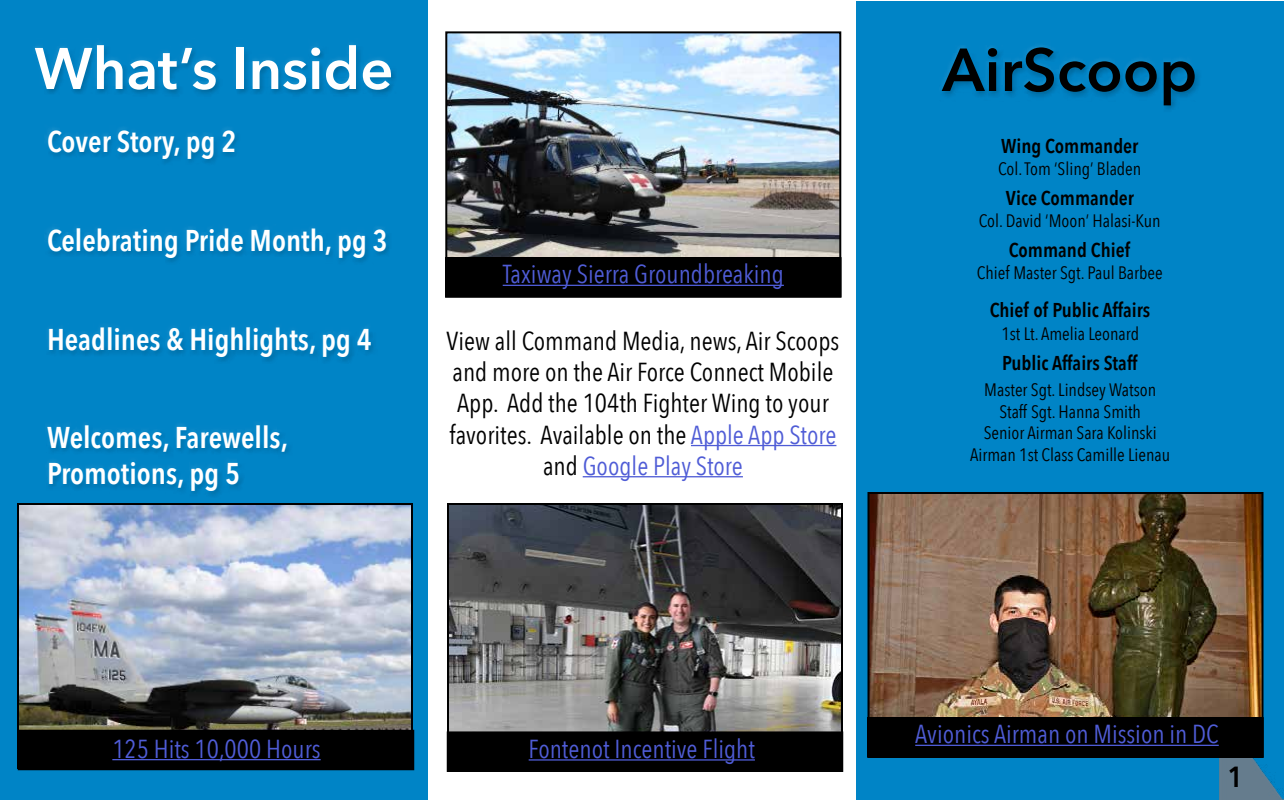
<style>
.page{position:relative;width:1284px;height:800px;background:#fff}
.page>*{position:absolute;margin:0;border:0;box-sizing:border-box;transform-origin:0 0}
.t1{font:600 60px "Avenir Next";color:#000}
.t2{font:600 58px "Avenir Next";color:#fff}
.t3{font:600 30px/36px "Avenir Next Condensed";color:#fff}
.t4{font:600 29px "Avenir Next Condensed";color:#000}
.t5{font:26px/31.2px "Avenir Next Condensed";color:#000;text-align:center}
.t6{font:26px "Avenir Next Condensed";color:#4f5cd6}
.t7{font:600 20px "Avenir Next Condensed";color:#000}
.t8{font:18px/21.6px "Avenir Next Condensed";color:#000;text-align:center}
.s1{color:#4f5cd6}
</style>
<div class="page">
<div style="left:856px;top:1px;width:428px;height:799px;background:#0084c6"></div>
<div style="left:0;top:0;width:428px;height:800px;background:#0084c6"></div>
<div style="left:41px;top:43px;width:357px;height:54px;background:#000;opacity:.75"></div>
<div style="left:938px;top:47px;width:264px;height:65px;background:#000;opacity:.75"></div>
<img style="left:20px;top:506px;width:390px;height:224px">
<div style="left:17px;top:503px;width:396px;height:266px;border:2px solid #000"></div>
<div style="left:46px;top:130px;width:195px;height:36px;background:#000;opacity:.75"></div>
<div style="left:45px;top:226px;width:348px;height:39px;background:#000;opacity:.75"></div>
<div style="left:45px;top:423px;width:248px;height:75px;background:#000;opacity:.75"></div>
<div style="left:45px;top:325px;width:333px;height:39px;background:#000;opacity:.75"></div>
<img style="left:1220px;top:758px;width:64px;height:42px">
<img style="left:871px;top:495px;width:390px;height:222px">
<div style="left:868px;top:492px;width:396px;height:266px;border:2px solid #000"></div>
<hr style="left:691px;top:445px;width:145px;height:1px;background:#4f5cd6">
<hr style="left:583px;top:476px;width:160px;height:1px;background:#4f5cd6">
<img style="left:448px;top:34px;width:390px;height:223px">
<div style="left:445px;top:31px;width:396px;height:266px;border:2px solid #000"></div>
<img style="left:450px;top:506px;width:390px;height:226px">
<div style="left:447px;top:503px;width:396px;height:266px;border:2px solid #000"></div>
<div style="left:447px;top:732px;width:396px;height:39px;background:#000"></div>
<div style="left:447px;top:732px;width:396px;height:40px;border:1px solid #000"></div>
<div style="left:446px;top:258px;width:395px;height:39px;background:#000"></div>
<div style="left:445px;top:257px;width:396px;height:40px;border:1px solid #000"></div>
<hr style="left:503px;top:285px;width:281px;height:1px;background:#4f5cd6">
<hr style="left:529px;top:759px;width:226px;height:2px;background:#4f5cd6">
<div style="left:18px;top:730px;width:396px;height:40px;background:#000"></div>
<hr style="left:112px;top:759px;width:209px;height:1px;background:#4f5cd6">
<div style="left:868px;top:718px;width:395px;height:39px;background:#000"></div>
<div style="left:868px;top:717px;width:396px;height:40px;border:1px solid #000"></div>
<hr style="left:915px;top:745px;width:304px;height:1px;background:#4f5cd6">
<h2 class="t2" style="left:34px;top:19px;width:361px">What’s Inside</h2>
<h1 class="t1" style="left:942px;top:19px;width:257px">AirScoop</h1>
<p class="t7" style="left:1001px;top:128px;width:139px">Wing Commander</p>
<p class="t7" style="left:1006px;top:181px;width:130px">Vice Commander</p>
<p class="t7" style="left:1009px;top:232px;width:123px">Command Chief</p>
<h3 class="t3" style="left:47px;top:122px;width:191px">Cover Story, pg 2</h3>
<p class="t8" style="left:998px;top:157px;width:145px">Col. Tom ‘Sling’ Bladen</p>
<p class="t8" style="left:979px;top:209px;width:183px">Col. David ‘Moon’ Halasi-Kun</p>
<p class="t8" style="left:977px;top:261px;width:187px">Chief Master Sgt. Paul Barbee</p>
<h3 class="t3" style="left:47px;top:221px;width:342px">Celebrating Pride Month, pg 3</h3>
<h3 class="t6" style="left:503px;top:252px;width:283px">Taxiway Sierra Groundbreaking</h3>
<h3 class="t3" style="left:47px;top:321px;width:326px">Headlines &amp; Highlights, pg 4</h3>
<h3 class="t3" style="left:47px;top:419px;width:243px">Welcomes, Farewells,<br>Promotions, pg 5</h3>
<h3 class="t5" style="left:447px;top:324px;width:394px">View all Command Media, news, Air Scoops and more on the Air Force Connect Mobile App. Add the 104th Fighter Wing to your favorites. Available on the <span class="s1">Apple App Store </span>and <span class="s1">Google Play Store</span></h3>
<p class="t7" style="left:990px;top:293px;width:162px">Chief of Public Affairs</p>
<p class="t7" style="left:1002px;top:346px;width:137px">Public Affairs Staff</p>
<p class="t8" style="left:1001px;top:322px;width:139px">1st Lt. Amelia Leonard</p>
<p class="t8" style="left:970px;top:378px;width:202px">Master Sgt. Lindsey Watson<br>Staff Sgt. Hanna Smith<br>Senior Airman Sara Kolinski<br>Airman 1st Class Camille Lienau</p>
<h3 class="t6" style="left:112px;top:726px;width:210px">125 Hits 10,000 Hours</h3>
<h3 class="t6" style="left:529px;top:727px;width:228px">Fontenot Incentive Flight</h3>
<h3 class="t6" style="left:915px;top:712px;width:305px">Avionics Airman on Mission in DC</h3>
<h3 class="t4" style="left:1228px;top:752px;width:16px">1</h3>
</div>
